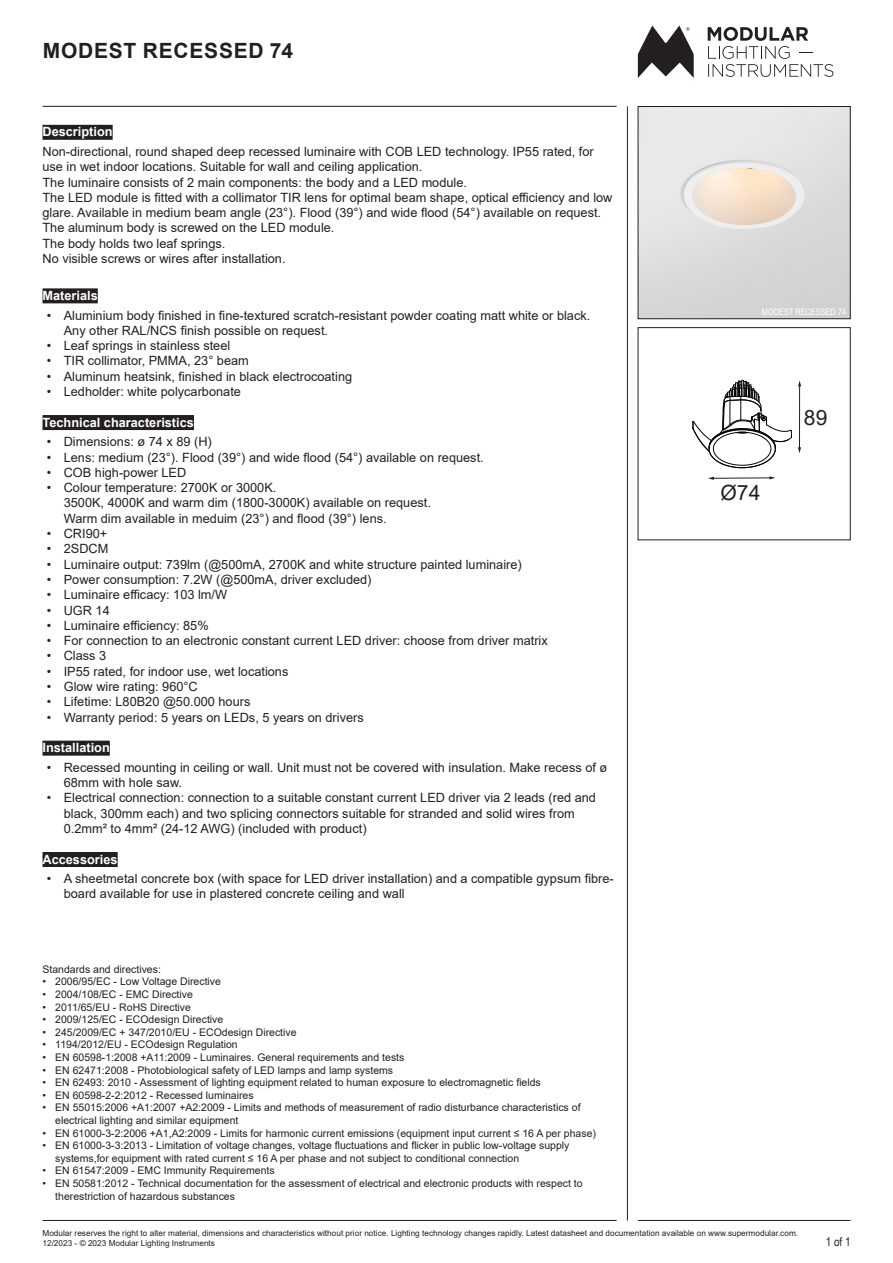
<style>
.page{position:relative;width:893px;height:1263px;background:#fff}
.page>*{position:absolute;margin:0;border:0;box-sizing:border-box;transform-origin:0 0}
.t1{font:700 21px "Arial";letter-spacing:.035em;color:#231f20}
.t2{font:21px "Arial";color:#231f20}
.t3{font:12.75px/15.3px "Arial";color:#231f20}
.t4{font:700 12.75px "Arial";color:#fff}
.t5{font:12px "Arial Narrow";color:#231f20}
.t6{font:10.5px/12.6px "Arial";color:#231f20}
.t7{font:9px "Arial Narrow";color:#fff}
.t8{font:8.25px "Arial";color:#231f20}
</style>
<div class="page">
<img style="left:640px;top:108px;width:208px;height:209px">
<div style="left:638px;top:106px;width:212px;height:213px;border:1px solid #231f20"></div>
<div style="left:43px;top:125px;width:70px;height:15px;background:#231f20"></div>
<div style="left:43px;top:288px;width:55px;height:15px;background:#231f20"></div>
<div style="left:43px;top:415px;width:151px;height:15px;background:#231f20"></div>
<div style="left:43px;top:741px;width:67px;height:15px;background:#231f20"></div>
<div style="left:43px;top:852px;width:75px;height:15px;background:#231f20"></div>
<hr style="left:43px;top:106px;width:574px;height:1px;background:#231f20">
<hr style="left:627px;top:106px;width:1px;height:1114px;background:#231f20">
<hr style="left:638px;top:1220px;width:212px;height:1px;background:#231f20">
<hr style="left:43px;top:1220px;width:574px;height:1px;background:#231f20">
<svg style="left:708px;top:27px;width:125px;height:50px"></svg>
<svg style="left:638px;top:26px;width:56px;height:52px"></svg>
<hr style="left:713px;top:478px;width:57px;height:1px;background:#231f20">
<svg style="left:708px;top:477px;width:6px;height:3px"></svg>
<svg style="left:769px;top:476px;width:6px;height:3px"></svg>
<hr style="left:799px;top:385px;width:1px;height:63px;background:#231f20">
<svg style="left:798px;top:447px;width:3px;height:6px"></svg>
<svg style="left:692px;top:380px;width:100px;height:88px"></svg>
<p class="t1" style="left:43px;top:36px;width:252px">MODEST RECESSED 74</p>
<p class="t4" style="left:43px;top:123px;width:72px">Description</p>
<p class="t3" style="left:43px;top:144px;width:553px">Non-directional, round shaped deep recessed luminaire with COB LED technology. IP55 rated, for use in wet indoor locations. Suitable for wall and ceiling application.</p>
<p class="t3" style="left:43px;top:174px;width:426px">The luminaire consists of 2 main components: the body and a LED module.</p>
<p class="t3" style="left:43px;top:190px;width:571px">The LED module is fitted with a collimator TIR lens for optimal beam shape, optical efficiency and low glare. Available in medium beam angle (23°). Flood (39°) and wide flood (54°) available on request.</p>
<p class="t3" style="left:43px;top:220px;width:293px">The aluminum body is screwed on the LED module.</p>
<p class="t3" style="left:43px;top:236px;width:184px">The body holds two leaf springs.</p>
<p class="t3" style="left:43px;top:251px;width:245px">No visible screws or wires after installation.</p>
<p class="t4" style="left:43px;top:286px;width:57px">Materials</p>
<p class="t3" style="left:64px;top:307px;width:528px;text-indent:-17px">• Aluminium body finished in fine-textured scratch-resistant powder coating matt white or black.<br>Any other RAL/NCS finish possible on request.</p>
<p class="t3" style="left:47px;top:338px;width:185px">• Leaf springs in stainless steel</p>
<p class="t3" style="left:47px;top:353px;width:204px">• TIR collimator, PMMA, 23° beam</p>
<p class="t3" style="left:47px;top:368px;width:307px">• Aluminum heatsink, finished in black electrocoating</p>
<p class="t3" style="left:47px;top:384px;width:196px">• Ledholder: white polycarbonate</p>
<p class="t4" style="left:43px;top:413px;width:153px">Technical characteristics</p>
<p class="t3" style="left:47px;top:434px;width:167px">• Dimensions: ø 74 x 89 (H)</p>
<p class="t3" style="left:47px;top:449px;width:438px">• Lens: medium (23°). Flood (39°) and wide flood (54°) available on request.</p>
<p class="t3" style="left:47px;top:465px;width:141px">• COB high-power LED</p>
<p class="t3" style="left:64px;top:480px;width:369px;text-indent:-17px">• Colour temperature: 2700K or 3000K.<br>3500K, 4000K and warm dim (1800-3000K) available on request.<br>Warm dim available in meduim (23°) and flood (39°) lens.</p>
<p class="t3" style="left:47px;top:526px;width:62px">• CRI90+</p>
<p class="t3" style="left:47px;top:541px;width:63px">• 2SDCM</p>
<p class="t3" style="left:47px;top:556px;width:476px">• Luminaire output: 739lm (@500mA, 2700K and white structure painted luminaire)</p>
<p class="t3" style="left:47px;top:572px;width:326px">• Power consumption: 7.2W (@500mA, driver excluded)</p>
<p class="t3" style="left:47px;top:587px;width:182px">• Luminaire efficacy: 103 lm/W</p>
<p class="t3" style="left:47px;top:602px;width:65px">• UGR 14</p>
<p class="t3" style="left:47px;top:618px;width:163px">• Luminaire efficiency: 85%</p>
<p class="t3" style="left:47px;top:633px;width:502px">• For connection to an electronic constant current LED driver: choose from driver matrix</p>
<p class="t3" style="left:47px;top:648px;width:61px">• Class 3</p>
<p class="t3" style="left:47px;top:663px;width:243px">• IP55 rated, for indoor use, wet locations</p>
<p class="t3" style="left:47px;top:679px;width:153px">• Glow wire rating: 960°C</p>
<p class="t3" style="left:47px;top:694px;width:205px">• Lifetime: L80B20 @50.000 hours</p>
<p class="t3" style="left:47px;top:709px;width:318px">• Warranty period: 5 years on LEDs, 5 years on drivers</p>
<p class="t4" style="left:43px;top:739px;width:69px">Installation</p>
<p class="t3" style="left:64px;top:759px;width:545px;text-indent:-17px">• Recessed mounting in ceiling or wall. Unit must not be covered with insulation. Make recess of ø<br>68mm with hole saw.</p>
<p class="t3" style="left:64px;top:790px;width:534px;text-indent:-17px">• Electrical connection: connection to a suitable constant current LED driver via 2 leads (red and black, 300mm each) and two splicing connectors suitable for stranded and solid wires from<br>0.2mm² to 4mm² (24-12 AWG) (included with product)</p>
<p class="t4" style="left:43px;top:850px;width:77px">Accessories</p>
<p class="t3" style="left:64px;top:871px;width:551px;text-indent:-17px">• A sheetmetal concrete box (with space for LED driver installation) and a compatible gypsum fibre&shy;board available for use in plastered concrete ceiling and wall</p>
<p class="t6" style="left:43px;top:963px;width:120px">Standards and directives:</p>
<p class="t6" style="left:43px;top:975px;width:180px">• 2006/95/EC - Low Voltage Directive</p>
<p class="t6" style="left:43px;top:988px;width:152px">• 2004/108/EC - EMC Directive</p>
<p class="t6" style="left:43px;top:1000px;width:150px">• 2011/65/EU - RoHS Directive</p>
<p class="t6" style="left:43px;top:1013px;width:182px">• 2009/125/EC - ECOdesign Directive</p>
<p class="t6" style="left:43px;top:1026px;width:256px">• 245/2009/EC + 347/2010/EU - ECOdesign Directive</p>
<p class="t6" style="left:43px;top:1038px;width:197px">• 1194/2012/EU - ECOdesign Regulation</p>
<p class="t6" style="left:43px;top:1051px;width:363px">• EN 60598-1:2008 +A11:2009 - Luminaires. General requirements and tests</p>
<p class="t6" style="left:43px;top:1063px;width:352px">• EN 62471:2008 - Photobiological safety of LED lamps and lamp systems</p>
<p class="t6" style="left:43px;top:1076px;width:500px">• EN 62493: 2010 - Assessment of lighting equipment related to human exposure to electromagnetic fields</p>
<p class="t6" style="left:43px;top:1089px;width:213px">• EN 60598-2-2:2012 - Recessed luminaires</p>
<p class="t6" style="left:55px;top:1101px;width:527px;text-indent:-13px">• EN 55015:2006 +A1:2007 +A2:2009 - Limits and methods of measurement of radio disturbance characteristics of electrical lighting and similar equipment</p>
<p class="t6" style="left:43px;top:1126px;width:555px">• EN 61000-3-2:2006 +A1,A2:2009 - Limits for harmonic current emissions (equipment input current ≤ 16 A per phase)</p>
<p class="t6" style="left:55px;top:1139px;width:516px;text-indent:-13px">• EN 61000-3-3:2013 - Limitation of voltage changes, voltage fluctuations and flicker in public low-voltage supply systems,for equipment with rated current ≤ 16 A per phase and not subject to conditional connection</p>
<p class="t6" style="left:43px;top:1164px;width:234px">• EN 61547:2009 - EMC Immunity Requirements</p>
<p class="t6" style="left:55px;top:1177px;width:529px;text-indent:-13px">• EN 50581:2012 - Technical documentation for the assessment of electrical and electronic products with respect to therestriction of hazardous substances</p>
<p class="t7" style="left:762px;top:305px;width:86px">MODEST RECESSED 74</p>
<p class="t2" style="left:721px;top:478px;width:41px">Ø74</p>
<p class="t2" style="left:804px;top:403px;width:25px">89</p>
<p class="t8" style="left:43px;top:1227px;width:757px">Modular reserves the right to alter material, dimensions and characteristics without prior notice. Lighting technology changes rapidly. Latest datasheet and documentation available on www.supermodular.com.</p>
<p class="t8" style="left:43px;top:1237px;width:174px">12/2023 - © 2023 Modular Lighting Instruments</p>
<p class="t5" style="left:826px;top:1233px;width:26px">1 of 1</p>
</div>
